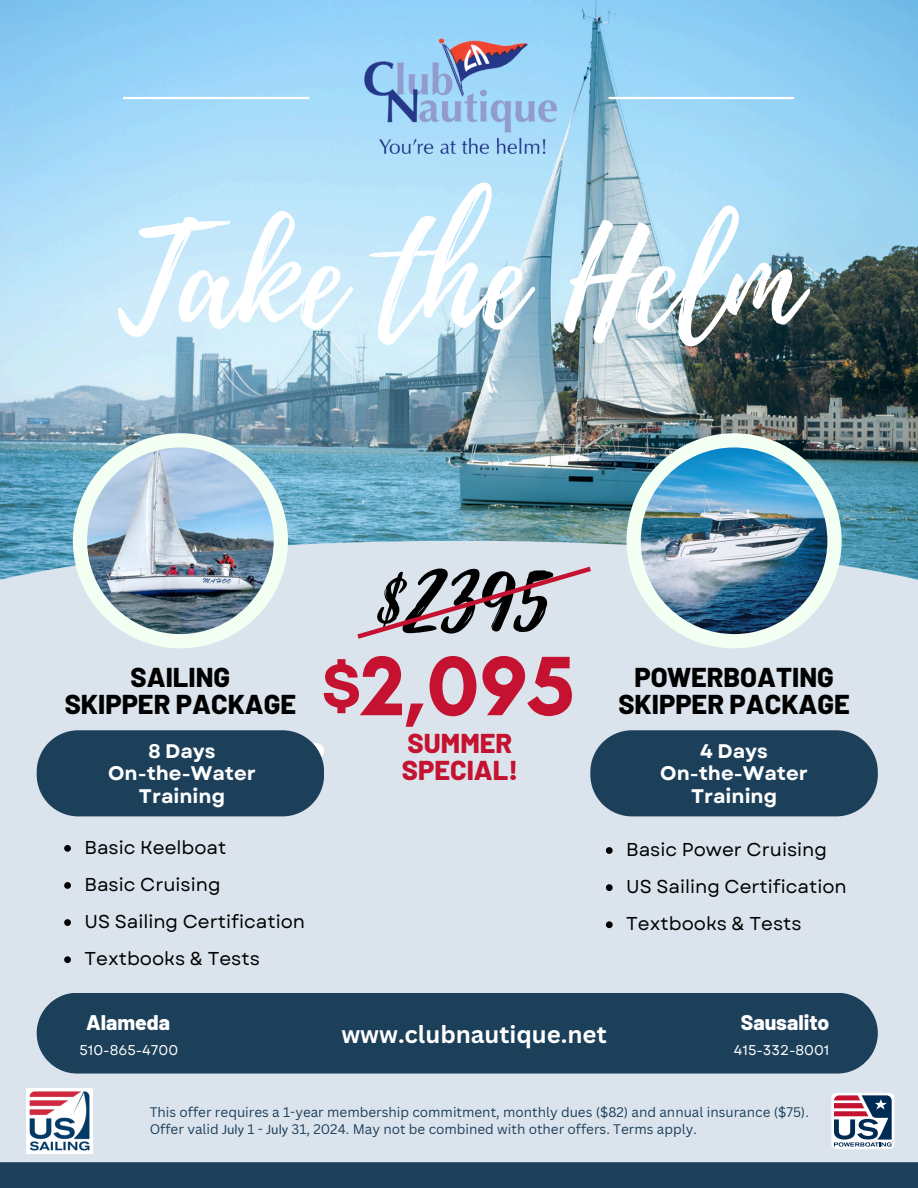
<style>
.page{position:relative;width:918px;height:1188px;background:#dbe4ed}
.page>*{position:absolute;margin:0;border:0;box-sizing:border-box;transform-origin:0 0}
.t1{font:136.95px "Playlist Script";color:#fff}
.t2{font:99.45px "Playlist Script";color:#000}
.t3{font:700 85.95px "Glacial Indifference";color:#c41230}
.t4{font:700 61.8px "Glacial Indifference";color:#c41230}
.t5{font:800 27.3px/27px "Barlow";color:#000;text-align:center}
.t6{font:800 27.3px/27px "Barlow";color:#c41230}
.t7{font:700 24px "Canva Sans";color:#fff}
.t8{font:800 21.15px "Barlow";color:#fff}
.t9{font:700 19.65px/22.5px "Garet";color:#fff;text-align:center}
.t10{font:18.6px "Garet";color:#000}
.t11{font:14.1px "Garet";color:#fff}
.t12{font:13.5px/17.9px "Canva Sans";color:#1c3f5a}
.s1{font-family:"Myriad Pro"}
</style>
<div class="page">
<img style="left:0;top:0;width:918px;height:541px">
<svg style="left:0;top:541px;width:918px;height:39px"></svg>
<img style="left:627px;top:433px;width:215px;height:215px">
<img style="left:641px;top:447px;width:186px;height:187px">
<svg style="left:73px;top:433px;width:215px;height:215px"></svg>
<img style="left:87px;top:447px;width:187px;height:187px">
<div style="left:0;top:1162px;width:918px;height:26px;background:#1c3f5a"></div>
<svg style="left:590px;top:730px;width:288px;height:86px;background:#284963"></svg>
<hr style="left:123px;top:97px;width:186px;height:2px;background:#fff">
<hr style="left:609px;top:97px;width:185px;height:2px;background:#fff">
<svg style="left:37px;top:730px;width:287px;height:86px;background:#274962"></svg>
<img style="left:358px;top:35px;width:202px;height:128px">
<div style="left:37px;top:993px;width:841px;height:81px;background:#1c3f5a;border-radius:40px"></div>
<div style="left:831px;top:1093px;width:63px;height:56px;background:#fff;border-radius:5px"></div>
<svg style="left:834px;top:1095px;width:59px;height:52px"></svg>
<img style="left:27px;top:1089px;width:65px;height:64px">
<svg style="left:64px;top:845px;width:7px;height:7px"></svg>
<svg style="left:64px;top:882px;width:7px;height:7px"></svg>
<svg style="left:64px;top:919px;width:7px;height:7px"></svg>
<svg style="left:64px;top:956px;width:7px;height:7px"></svg>
<svg style="left:606px;top:847px;width:7px;height:7px"></svg>
<svg style="left:606px;top:884px;width:7px;height:7px"></svg>
<svg style="left:606px;top:921px;width:7px;height:7px"></svg>
<svg style="left:352px;top:563px;width:244px;height:76px"></svg>
<h2 class="t1" style="left:118px;top:182px;width:683px">Take the Helm</h2>
<h4 class="t5" style="left:65px;top:662px;width:233px">SAILING<br>SKIPPER PACKAGE</h4>
<h6 class="t9" style="left:108px;top:740px;width:149px">8 Days<br>On-the-Water<br>Training</h6>
<h4 class="t10" style="left:85px;top:834px;width:143px">Basic Keelboat</h4>
<h4 class="t10" style="left:85px;top:871px;width:138px">Basic Cruising</h4>
<h3 class="t10" style="left:85px;top:908px;width:222px">US Sailing Certification</h3>
<p class="t10" style="left:85px;top:945px;width:177px">Textbooks &amp; Tests</p>
<h5 class="t2" style="left:375px;top:520px;width:176px">$2395</h5>
<h6 class="t3" style="left:361px;top:634px;width:215px">2,095</h6>
<p class="t6" style="left:402px;top:727px;width:118px">SUMMER<br>SPECIAL!</p>
<p class="t4" style="left:322px;top:648px;width:40px">$</p>
<p class="t5" style="left:618px;top:662px;width:233px">POWERBOATING<br>SKIPPER PACKAGE</p>
<p class="t9" style="left:660px;top:740px;width:149px">4 Days<br>On-the-Water<br>Training</p>
<p class="t10" style="left:626px;top:836px;width:202px">Basic Power Cruising</p>
<p class="t10" style="left:626px;top:873px;width:222px">US Sailing Certification</p>
<p class="t10" style="left:626px;top:910px;width:177px">Textbooks &amp; Tests</p>
<p class="t8" style="left:741px;top:1009px;width:90px">Sausalito</p>
<h6 class="t8" style="left:86px;top:1009px;width:86px">Alameda</h6>
<p class="t11" style="left:79px;top:1040px;width:100px">510-865-4700</p>
<p class="t11" style="left:734px;top:1040px;width:97px">415-332-8001</p>
<h6 class="t7" style="left:341px;top:1017px;width:267px">www.clubnautique.net</h6>
<p class="t12" style="left:150px;top:1102px;width:661px">This offer requires a 1-year membership commitment, monthly dues ($82) and annual insurance ($75).<br>Offer valid <span class="s1">July</span> 1 - <span class="s1">July</span> 31, 2024. May not be combined with other offers. Terms apply.</p>
</div>
